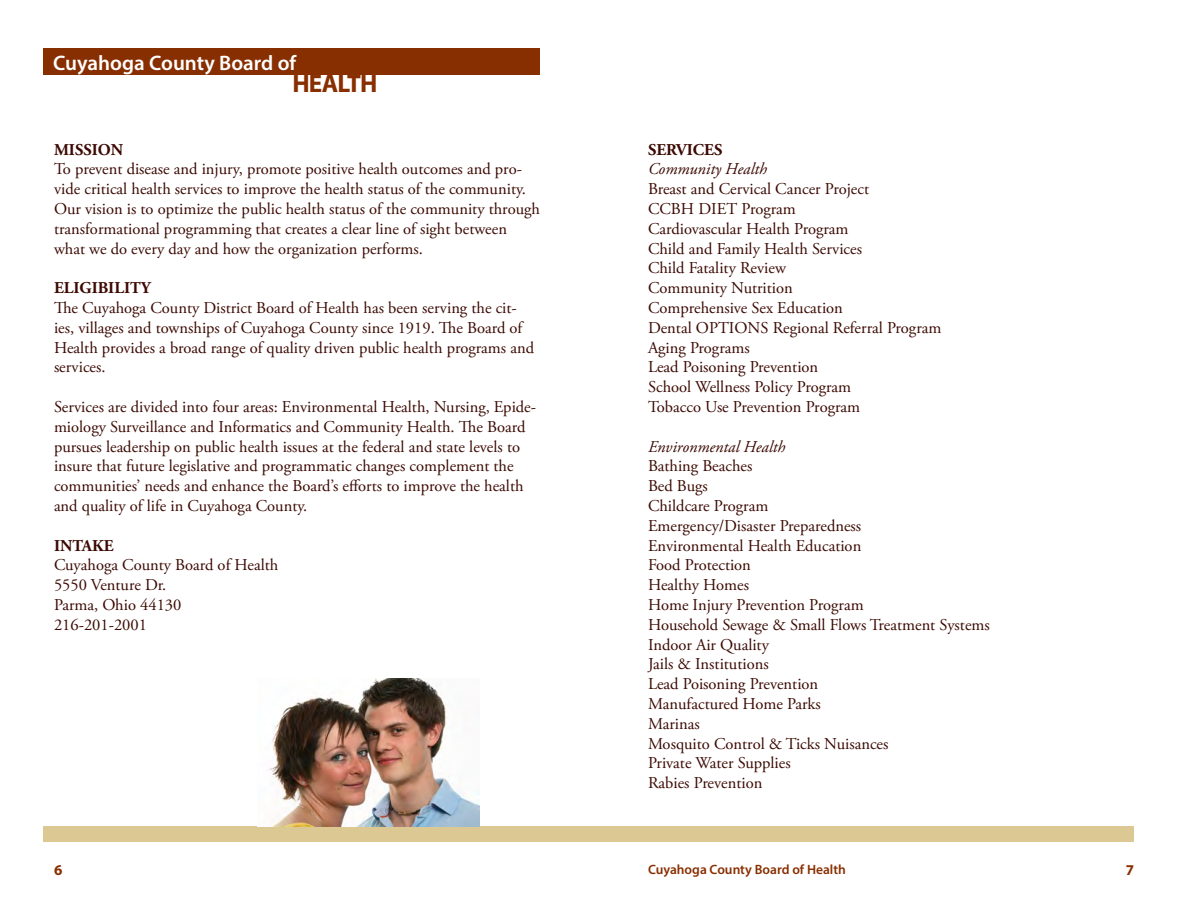
<style>
.page{position:relative;width:1188px;height:918px;background:#fff}
.page>*{position:absolute;margin:0;border:0;box-sizing:border-box;transform-origin:0 0}
.Heading_top{font:700 25.2px "Myriad Pro";letter-spacing:-.03em;color:#882f01}
.Heading_top-2{font:600 21px "Myriad Pro";color:#fff}
.Body_text{font:16.5px/19.8px "Adobe Garamond Pro";color:#3b0902}
.Body_text-2{font:italic 16.5px "Adobe Garamond Pro";color:#3b0902}
.Body_text-3{font:700 16.5px "Adobe Garamond Pro";color:#3b0902}
.t1{font:700 15px "Myriad Pro";color:#882f01}
.Body_text-4{font:600 13.5px "Myriad Pro";color:#882f01}
.s1{font-weight:700}
</style>
<div class="page">
<div style="left:43px;top:48px;width:497px;height:27px;background:#882f01"></div>
<div style="left:43px;top:826px;width:1091px;height:15px;background:#dbc893"></div>
<img style="left:269px;top:679px;width:210px;height:147px">
<p class="Heading_top-2" style="left:53px;top:50px;width:245px">Cuyahoga County Board of</p>
<p class="Heading_top" style="left:292px;top:67px;width:87px">health</p>
<p class="Body_text-3" style="left:54px;top:140px;width:71px">MISSION</p>
<p class="Body_text" style="left:54px;top:160px;width:474px">To prevent disease and injury, promote positive health outcomes and pro&shy;vide critical health services to improve the health status of the community.</p>
<p class="Body_text" style="left:54px;top:200px;width:488px">Our vision is to optimize the public health status of the community through transformational programming that creates a clear line of sight between what we do every day and how the organization performs.</p>
<p class="Body_text" style="left:54px;top:279px;width:482px"><span class="s1">ELIGIBILITY<br></span>The Cuyahoga County District Board of Health has been serving the cit&shy;ies, villages and townships of Cuyahoga County since 1919. The Board of Health provides a broad range of quality driven public health programs and services.</p>
<p class="Body_text" style="left:54px;top:398px;width:484px">Services are divided into four areas: Environmental Health, Nursing, Epide&shy;miology Surveillance and Informatics and Community Health. The Board pursues leadership on public health issues at the federal and state levels to insure that future legislative and programmatic changes complement the communities’ needs and enhance the Board’s efforts to improve the health and quality of life in Cuyahoga County.</p>
<p class="Body_text-3" style="left:54px;top:536px;width:61px">INTAKE</p>
<p class="Body_text" style="left:54px;top:556px;width:226px">Cuyahoga County Board of Health</p>
<p class="Body_text" style="left:54px;top:576px;width:114px">5550 Venture Dr.</p>
<p class="Body_text" style="left:54px;top:596px;width:129px">Parma, Ohio 44130</p>
<p class="Body_text" style="left:54px;top:615px;width:95px">216-201-2001</p>
<p class="Body_text-3" style="left:648px;top:140px;width:76px">SERVICES</p>
<p class="Body_text-2" style="left:648px;top:159px;width:121px">Community Health</p>
<p class="Body_text" style="left:648px;top:180px;width:223px">Breast and Cervical Cancer Project</p>
<p class="Body_text" style="left:648px;top:200px;width:149px">CCBH DIET Program</p>
<p class="Body_text" style="left:648px;top:219px;width:202px">Cardiovascular Health Program</p>
<p class="Body_text" style="left:648px;top:239px;width:216px">Child and Family Health Services</p>
<p class="Body_text" style="left:648px;top:259px;width:139px">Child Fatality Review</p>
<p class="Body_text" style="left:648px;top:279px;width:146px">Community Nutrition</p>
<p class="Body_text" style="left:648px;top:299px;width:196px">Comprehensive Sex Education</p>
<p class="Body_text" style="left:648px;top:318px;width:295px">Dental OPTIONS Regional Referral Program</p>
<p class="Body_text" style="left:648px;top:338px;width:103px">Aging Programs</p>
<p class="Body_text" style="left:648px;top:358px;width:172px">Lead Poisoning Prevention</p>
<p class="Body_text" style="left:648px;top:378px;width:205px">School Wellness Policy Program</p>
<p class="Body_text" style="left:648px;top:398px;width:214px">Tobacco Use Prevention Program</p>
<p class="Body_text-2" style="left:648px;top:437px;width:139px">Environmental Health</p>
<p class="Body_text" style="left:648px;top:457px;width:106px">Bathing Beaches</p>
<p class="Body_text" style="left:648px;top:477px;width:61px">Bed Bugs</p>
<p class="Body_text" style="left:648px;top:497px;width:122px">Childcare Program</p>
<p class="Body_text" style="left:648px;top:516px;width:215px">Emergency/Disaster Preparedness</p>
<p class="Body_text" style="left:648px;top:536px;width:215px">Environmental Health Education</p>
<p class="Body_text" style="left:648px;top:556px;width:104px">Food Protection</p>
<p class="Body_text" style="left:648px;top:576px;width:103px">Healthy Homes</p>
<p class="Body_text" style="left:648px;top:596px;width:217px">Home Injury Prevention Program</p>
<p class="Body_text" style="left:648px;top:615px;width:343px">Household Sewage &amp; Small Flows Treatment Systems</p>
<p class="Body_text" style="left:648px;top:635px;width:122px">Indoor Air Quality</p>
<p class="Body_text" style="left:648px;top:655px;width:122px">Jails &amp; Institutions</p>
<p class="Body_text" style="left:648px;top:675px;width:172px">Lead Poisoning Prevention</p>
<p class="Body_text" style="left:648px;top:695px;width:174px">Manufactured Home Parks</p>
<p class="Body_text" style="left:648px;top:714px;width:53px">Marinas</p>
<p class="Body_text" style="left:648px;top:734px;width:242px">Mosquito Control &amp; Ticks Nuisances</p>
<p class="Body_text" style="left:648px;top:754px;width:144px">Private Water Supplies</p>
<p class="Body_text" style="left:648px;top:774px;width:116px">Rabies Prevention</p>
<p class="Body_text-4" style="left:648px;top:861px;width:199px">Cuyahoga County Board of Health</p>
<p class="t1" style="left:54px;top:860px;width:10px">6</p>
<p class="t1" style="left:1126px;top:860px;width:10px">7</p>
</div>
